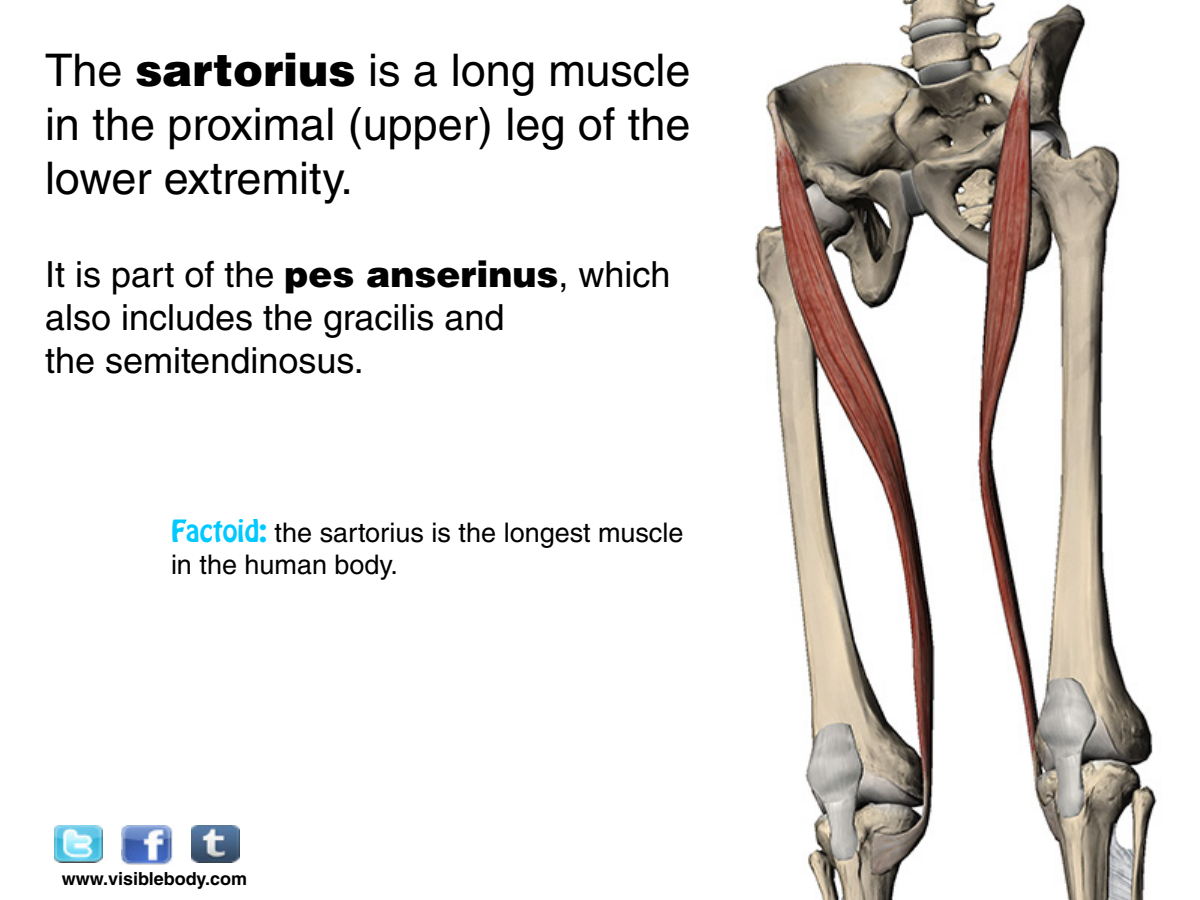
<style>
.page{position:relative;width:1200px;height:900px;background:#fff}
.page>*{position:absolute;margin:0;border:0;box-sizing:border-box;transform-origin:0 0}
.t1{font:45px/54px "Helvetica LT Std";color:#000;text-align:justify}
.t2{font:36px/43.2px "Helvetica LT Std";color:#000}
.t3{font:27px/32.4px "Helvetica LT Std";color:#000}
.t4{font:700 18px "Helvetica LT Std";color:#000}
.s1{font-weight:900}
.s2{font-family:"Hobo Std";color:#00c9ff}
</style>
<div class="page">
<img style="left:755px;top:0;width:402px;height:900px">
<img style="left:55px;top:825px;width:48px;height:37px">
<img style="left:122px;top:825px;width:50px;height:39px">
<img style="left:191px;top:825px;width:48px;height:38px">
<p class="t1" style="left:45px;top:43px;width:647px">The <span class="s1">sartorius</span> is a long muscle in the proximal (upper) leg of the lower extremity.</p>
<p class="t2" style="left:45px;top:253px;width:627px">It is part of the <span class="s1">pes anserinus</span>, which also includes the gracilis and<br>the semitendinosus.</p>
<p class="t3" style="left:171px;top:516px;width:514px"><span class="s2">Factoid:</span> the sartorius is the longest muscle in the human body.</p>
<p class="t4" style="left:62px;top:867px;width:187px">www.visiblebody.com</p>
</div>
